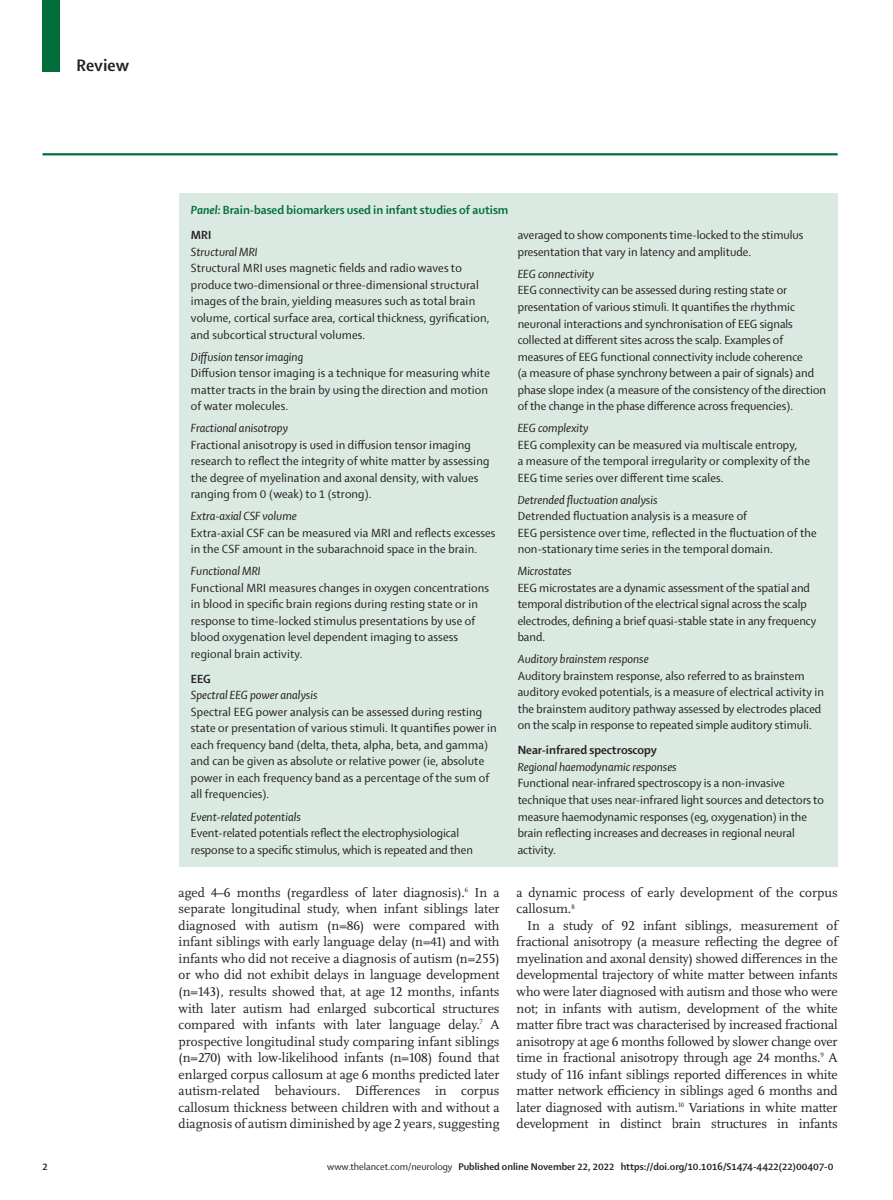
<style>
.page{position:relative;width:893px;height:1200px;background:#fff}
.page>*{position:absolute;margin:0;border:0;box-sizing:border-box;transform-origin:0 0}
.t1{font:700 18px "Shaker 2 Lancet";color:#231f20}
.text_first__serif{font:13.5px/16.5px "Scala Lancet Pro";color:#231f20;text-align:justify}
.text_body__serif{font:13.5px/16.5px "Scala Lancet Pro";letter-spacing:-.01em;color:#231f20;text-align:justify}
.panel_text{font:12.75px/16.5px "Shaker 2 Lancet";letter-spacing:.01em;color:#231f20}
.panel_heading_2{font:italic 12.75px "Shaker 2 Lancet";color:#231f20}
.panel_main_head__gre{font:700 12.75px "Shaker 2 Lancet";color:#006f3c}
.panel_heading_1{font:700 12.75px "Shaker 2 Lancet";color:#231f20}
.t2{font:700 10.5px "Shaker 2 Lancet";color:#231f20}
.s1{font-style:italic}
.s2{font-weight:400}
</style>
<div class="page">
<div style="left:43px;top:0;width:17px;height:71px;background:#006f3c"></div>
<hr style="left:43px;top:153px;width:795px;height:2px;background:#006f3c">
<div style="left:180px;top:193px;width:658px;height:673px;background:#dae9e1"></div>
<h1 class="t1" style="left:77px;top:54px;width:54px">Review</h1>
<p class="panel_main_head__gre" style="left:191px;top:202px;width:319px"><span class="s1">Panel:</span> Brain-based biomarkers used in infant studies of autism</p>
<p class="panel_heading_1" style="left:191px;top:227px;width:22px">MRI</p>
<p class="panel_heading_2" style="left:191px;top:243px;width:68px">Structural MRI</p>
<p class="panel_text" style="left:191px;top:259px;width:300px">Structural MRI uses magnetic fields and radio waves to produce two-dimensional or three-dimensional structural images of the brain, yielding measures such as total brain volume, cortical surface area, cortical thickness, gyrification, and subcortical structural volumes.</p>
<p class="panel_heading_2" style="left:191px;top:348px;width:114px">Diffusion tensor imaging</p>
<p class="panel_text" style="left:191px;top:364px;width:300px">Diffusion tensor imaging is a technique for measuring white matter tracts in the brain by using the direction and motion of water molecules.</p>
<p class="panel_heading_2" style="left:191px;top:419px;width:99px">Fractional anisotropy</p>
<p class="panel_text" style="left:191px;top:435px;width:300px">Fractional anisotropy is used in diffusion tensor imaging research to reflect the integrity of white matter by assessing the degree of myelination and axonal density, with values ranging from 0 (weak) to 1 (strong).</p>
<p class="panel_heading_2" style="left:191px;top:507px;width:107px">Extra-axial CSF volume</p>
<p class="panel_text" style="left:191px;top:523px;width:306px">Extra-axial CSF can be measured via MRI and reflects excesses in the CSF amount in the subarachnoid space in the brain.</p>
<p class="panel_heading_2" style="left:191px;top:562px;width:71px">Functional MRI</p>
<p class="panel_text" style="left:191px;top:578px;width:300px">Functional MRI measures changes in oxygen concentrations in blood in specific brain regions during resting state or in response to time-locked stimulus presentations by use of blood oxygenation level dependent imaging to assess regional brain activity.</p>
<p class="panel_heading_1" style="left:191px;top:670px;width:21px">EEG</p>
<p class="panel_heading_2" style="left:191px;top:686px;width:128px">Spectral EEG power analysis</p>
<p class="panel_text" style="left:191px;top:702px;width:307px">Spectral EEG power analysis can be assessed during resting state or presentation of various stimuli. It quantifies power in each frequency band (delta, theta, alpha, beta, and gamma) and can be given as absolute or relative power (ie, absolute power in each frequency band as a percentage of the sum of all frequencies).</p>
<p class="panel_heading_2" style="left:191px;top:807px;width:111px">Event-related potentials</p>
<p class="panel_text" style="left:191px;top:823px;width:283px">Event-related potentials reflect the electrophysiological response to a specific stimulus, which is repeated and then</p>
<p class="panel_text" style="left:518px;top:226px;width:287px">averaged to show components time-locked to the stimulus presentation that vary in latency and amplitude.</p>
<p class="panel_heading_2" style="left:518px;top:265px;width:78px">EEG connectivity</p>
<p class="panel_text" style="left:518px;top:281px;width:310px">EEG connectivity can be assessed during resting state or presentation of various stimuli. It quantifies the rhythmic neuronal interactions and synchronisation of EEG signals collected at different sites across the scalp. Examples of measures of EEG functional connectivity include coherence<br>(a measure of phase synchrony between a pair of signals) and phase slope index (a measure of the consistency of the direction of the change in the phase difference across frequencies).</p>
<p class="panel_heading_2" style="left:518px;top:419px;width:72px">EEG complexity</p>
<p class="panel_text" style="left:518px;top:435px;width:294px">EEG complexity can be measured via multiscale entropy,<br>a measure of the temporal irregularity or complexity of the<br>EEG time series over different time scales.</p>
<p class="panel_heading_2" style="left:518px;top:491px;width:141px">Detrended fluctuation analysis</p>
<p class="panel_text" style="left:518px;top:507px;width:300px">Detrended fluctuation analysis is a measure of<br>EEG persistence over time, reflected in the fluctuation of the non-stationary time series in the temporal domain.</p>
<p class="panel_heading_2" style="left:518px;top:562px;width:55px">Microstates</p>
<p class="panel_text" style="left:518px;top:578px;width:300px">EEG microstates are a dynamic assessment of the spatial and temporal distribution of the electrical signal across the scalp electrodes, defining a brief quasi-stable state in any frequency band.</p>
<p class="panel_heading_2" style="left:518px;top:650px;width:132px">Auditory brainstem response</p>
<p class="panel_text" style="left:518px;top:666px;width:308px">Auditory brainstem response, also referred to as brainstem auditory evoked potentials, is a measure of electrical activity in the brainstem auditory pathway assessed by electrodes placed on the scalp in response to repeated simple auditory stimuli.</p>
<p class="panel_heading_1" style="left:518px;top:741px;width:141px">Near-infrared spectroscopy</p>
<p class="panel_heading_2" style="left:518px;top:758px;width:161px">Regional haemodynamic responses</p>
<p class="panel_text" style="left:518px;top:774px;width:308px">Functional near-infrared spectroscopy is a non-invasive technique that uses near-infrared light sources and detectors to measure haemodynamic responses (eg, oxygenation) in the brain reflecting increases and decreases in regional neural activity.</p>
<p class="text_first__serif" style="left:179px;top:884px;width:323px">aged 4–6 months (regardless of later diagnosis).<sup>6</sup> In a separate longitudinal study, when infant siblings later diagnosed with autism (n=86) were compared with infant siblings with early language delay (n=41) and with infants who did not receive a diagnosis of autism (n=255) or who did not exhibit delays in language development (n=143), results showed that, at age 12 months, infants with later autism had enlarged subcortical structures compared with infants with later language delay.<sup>7</sup> A prospective longitudinal study comparing infant siblings (n=270) with low-likelihood infants (n=108) found that enlarged corpus callosum at age 6 months predicted later autism-related behaviours. Differences in corpus callosum thickness between children with and without a diagnosis of autism diminished by age 2 years, suggesting</p>
<p class="text_first__serif" style="left:517px;top:884px;width:323px">a dynamic process of early development of the corpus callosum.<sup>8</sup></p>
<p class="text_body__serif" style="left:517px;top:917px;width:323px;text-indent:11px">In a study of 92 infant siblings, measurement of fractional anisotropy (a measure reflecting the degree of myelination and axonal density) showed differences in the developmental trajectory of white matter between infants who were later diagnosed with autism and those who were not; in infants with autism, development of the white matter fibre tract was characterised by increased fractional anisotropy at age 6 months followed by slower change over time in fractional anisotropy through age 24 months.<sup>9</sup> A study of 116 infant siblings reported differences in white matter network efficiency in siblings aged 6 months and later diagnosed with autism.<sup>10</sup> Variations in white matter development in distinct brain structures in infants</p>
<p class="t2" style="left:43px;top:1159px;width:7px">2</p>
<p class="t2" style="left:327px;top:1159px;width:508px"><span class="s2">www.thelancet.com/neurology</span> Published online November 22, 2022 https://doi.org/10.1016/S1474-4422(22)00407-0</p>
</div>
